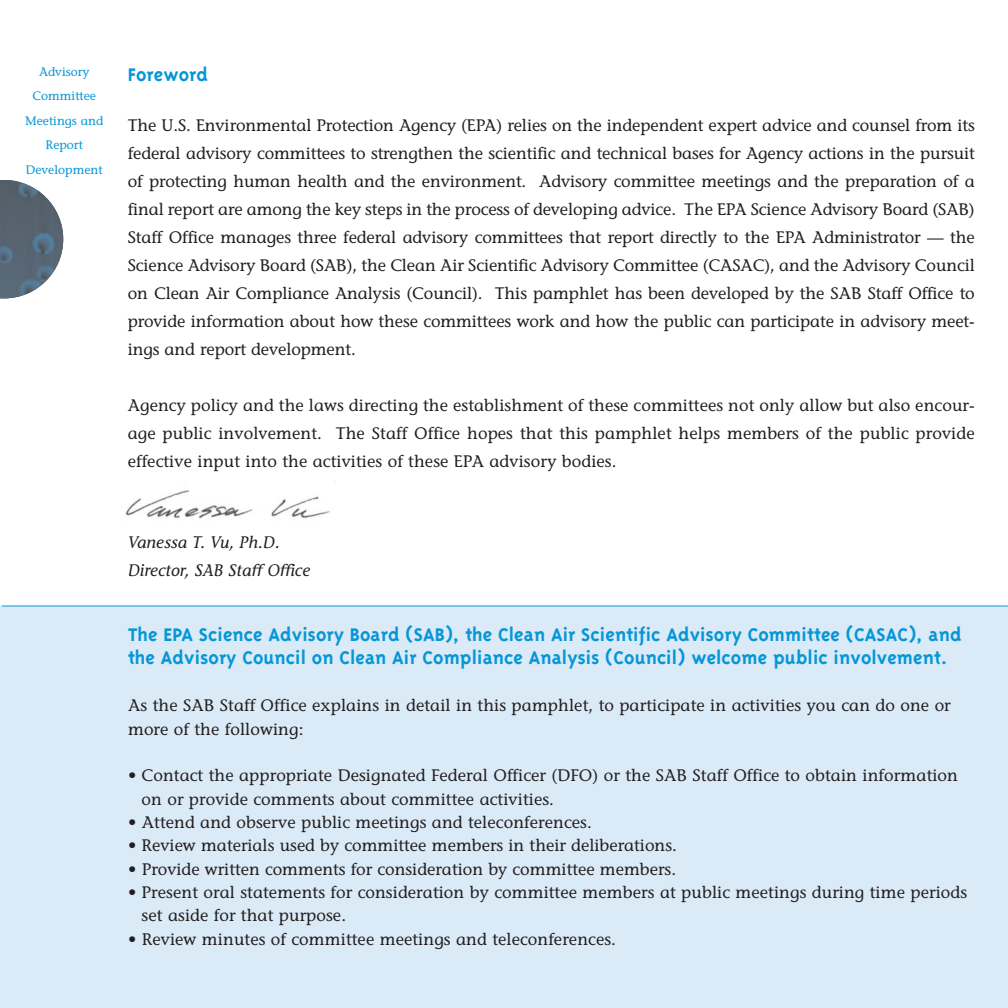
<style>
.page{position:relative;width:1008px;height:1008px;background:#fff}
.page>*{position:absolute;margin:0;border:0;box-sizing:border-box;transform-origin:0 0}
.t1{font:700 21px/23.3px "Triplex";letter-spacing:.005em;color:#0696d7}
.t2{font:16.62px/28px "Stone Informal";letter-spacing:.005em;color:#231f20}
.t3{font:italic 16.62px/28px "Stone Informal";letter-spacing:.005em;color:#231f20}
.t4{font:12.25px/24.5px "Stone Informal";color:#0696d7;text-align:center}
</style>
<div class="page">
<div style="left:0;top:606px;width:1008px;height:402px;background:#daeaf7"></div>
<img style="left:0;top:180px;width:63px;height:118px">
<hr style="left:2px;top:606px;width:1006px;height:1px;background:#0696d7">
<img style="left:125px;top:490px;width:205px;height:29px">
<p class="t4" style="left:25px;top:60px;width:80px">Advisory<br>Committee<br>Meetings and<br>Report<br>Development</p>
<p class="t1" style="left:128px;top:64px;width:82px">Foreword</p>
<p class="t2" style="left:128px;top:113px;width:849px;text-align:justify">The U.S. Environmental Protection Agency (EPA) relies on the independent expert advice and counsel from its federal advisory committees to strengthen the scientific and technical bases for Agency actions in the pursuit of protecting human health and the environment. Advisory committee meetings and the preparation of a final report are among the key steps in the process of developing advice. The EPA Science Advisory Board (SAB)<br>Staff Office manages three federal advisory committees that report directly to the EPA Administrator — the Science Advisory Board (SAB), the Clean Air Scientific Advisory Committee (CASAC), and the Advisory Council on Clean Air Compliance Analysis (Council). This pamphlet has been developed by the SAB Staff Office to provide information about how these committees work and how the public can participate in advisory meet&shy;ings and report development.</p>
<p class="t2" style="left:128px;top:393px;width:848px;text-align:justify">Agency policy and the laws directing the establishment of these committees not only allow but also encour&shy;age public involvement. The Staff Office hopes that this pamphlet helps members of the public provide effective input into the activities of these EPA advisory bodies.</p>
<p class="t3" style="left:128px;top:530px;width:184px">Vanessa T. Vu, Ph.D.<br>Director, SAB Staff Office</p>
<p class="t1" style="left:128px;top:625px;width:835px">The EPA Science Advisory Board (SAB), the Clean Air Scientific Advisory Committee (CASAC), and the Advisory Council on Clean Air Compliance Analysis (Council) welcome public involvement.</p>
<p class="t2" style="left:128px;top:695px;width:824px;line-height:23.4px">As the SAB Staff Office explains in detail in this pamphlet, to participate in activities you can do one or more of the following:</p>
<p class="t2" style="left:142px;top:766px;width:818px;line-height:23.4px;text-indent:-14px">• Contact the appropriate Designated Federal Officer (DFO) or the SAB Staff Office to obtain information on or provide comments about committee activities.</p>
<p class="t2" style="left:128px;top:810px;width:465px">• Attend and observe public meetings and teleconferences.</p>
<p class="t2" style="left:128px;top:833px;width:550px">• Review materials used by committee members in their deliberations.</p>
<p class="t2" style="left:128px;top:857px;width:550px">• Provide written comments for consideration by committee members.</p>
<p class="t2" style="left:142px;top:882px;width:827px;line-height:23.4px;text-indent:-14px">• Present oral statements for consideration by committee members at public meetings during time periods set aside for that purpose.</p>
<p class="t2" style="left:128px;top:927px;width:490px">• Review minutes of committee meetings and teleconferences.</p>
</div>
